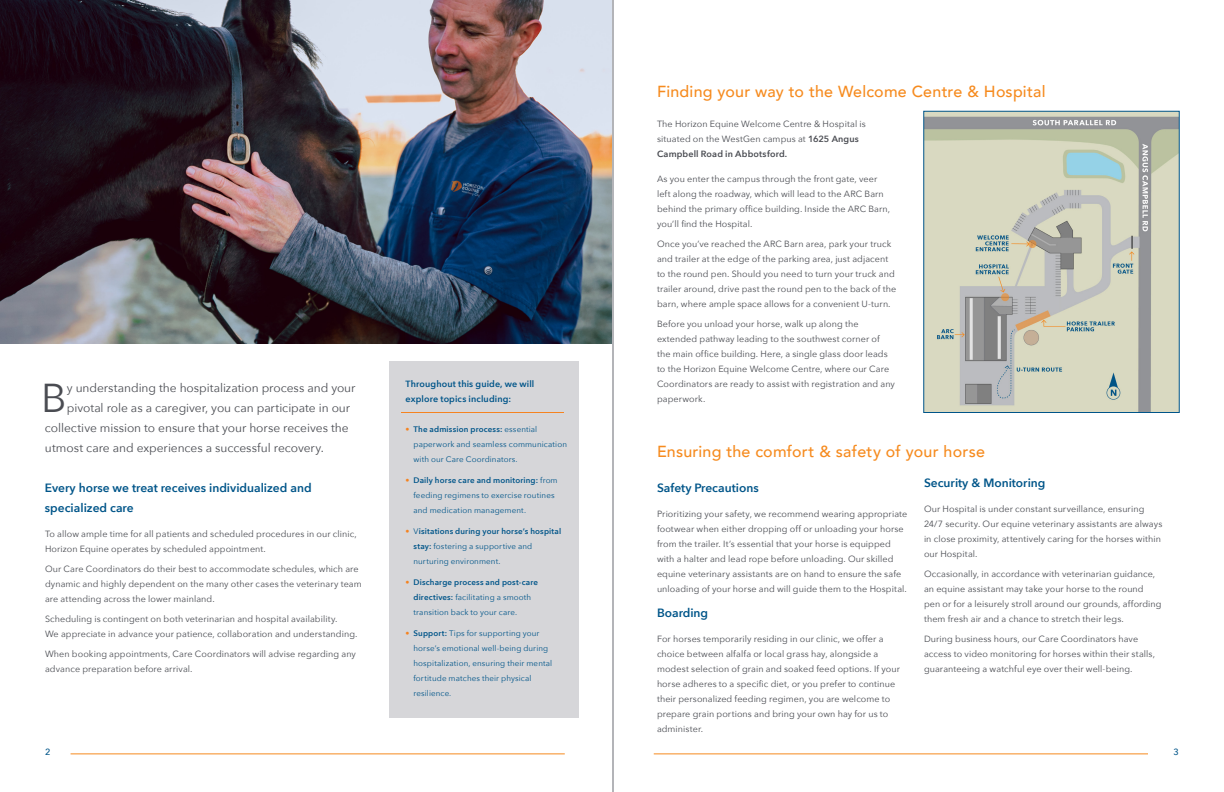
<style>
.page{position:relative;width:1224px;height:792px;background:#fff}
.page>*{position:absolute;margin:0;border:0;box-sizing:border-box;transform-origin:0 0}
.t1{font:40.2px "Avenir Next";color:#4a4c52}
.t2{font:500 16px "Avenir";letter-spacing:.015em;color:#f68b1f}
.t3{font:12px "Avenir Next";letter-spacing:-.005em;color:#4a4c52}
.t4{font:600 12px/20px "Avenir Next";color:#005589}
.t5{font:9px/15px "Avenir Next";letter-spacing:.01em;color:#4a4c52}
.t6{font:600 9px/15px "Avenir Next";letter-spacing:.015em;color:#005589}
.t7{font:500 9px "Avenir Next";color:#005589}
.t8{font:8px/15px "Avenir Next";letter-spacing:.015em;color:#005589}
.s1{font-weight:600;color:#f58320}
.s2{font-weight:600}
</style>
<div class="page">
<hr style="left:654px;top:754px;width:494px;height:1px;background:#f68b1f">
<hr style="left:71px;top:754px;width:494px;height:1px;background:#f68b1f">
<img style="left:0;top:0;width:612px;height:344px">
<svg style="left:923px;top:111px;width:257px;height:302px"></svg>
<div style="left:389px;top:362px;width:190px;height:356px;background:#d6d6d9"></div>
<hr style="left:401px;top:412px;width:163px;height:1px;background:#f58320">
<hr style="left:613px;top:0;width:1px;height:792px;background:#696b73">
<h1 class="t1" style="left:41px;top:364px;width:27px">B</h1>
<h3 class="t3" style="left:67px;top:377px;width:290px">y understanding the hospitalization process and your</h3>
<h3 class="t3" style="left:67px;top:397px;width:285px">pivotal role as a caregiver, you can participate in our</h3>
<h3 class="t3" style="left:45px;top:417px;width:305px">collective mission to ensure that your horse receives the</h3>
<h3 class="t3" style="left:45px;top:437px;width:280px">utmost care and experiences a successful recovery.</h3>
<h3 class="t4" style="left:45px;top:477px;width:268px">Every horse we treat receives individualized and specialized care</h3>
<p class="t5" style="left:45px;top:525px;width:313px">To allow ample time for all patients and scheduled procedures in our clinic,<br>Horizon Equine operates by scheduled appointment.</p>
<p class="t5" style="left:45px;top:560px;width:318px">Our Care Coordinators do their best to accommodate schedules, which are dynamic and highly dependent on the many other cases the veterinary team are attending across the lower mainland.</p>
<p class="t5" style="left:45px;top:610px;width:314px">Scheduling is contingent on both veterinarian and hospital availability.<br>We appreciate in advance your patience, collaboration and understanding.</p>
<p class="t5" style="left:45px;top:645px;width:312px">When booking appointments, Care Coordinators will advise regarding any advance preparation before arrival.</p>
<p class="t6" style="left:406px;top:376px;width:130px">Throughout this guide, we will explore topics including:</p>
<p class="t8" style="left:414px;top:421px;width:155px;text-indent:-8px"><span class="s1">•</span> <span class="s2">The admission process:</span> essential paperwork and seamless communication with our Care Coordinators.</p>
<p class="t8" style="left:414px;top:472px;width:146px;text-indent:-8px"><span class="s1">•</span> <span class="s2">Daily horse care and monitoring:</span> from feeding regimens to exercise routines and medication management.</p>
<p class="t8" style="left:414px;top:523px;width:149px;text-indent:-8px"><span class="s1">•</span> V<span class="s2">isitations during your horse’s hospital stay:</span> fostering a supportive and nurturing environment.</p>
<p class="t8" style="left:414px;top:574px;width:126px;text-indent:-8px"><span class="s1">•</span> <span class="s2">Discharge process and post-care directives:</span> facilitating a smooth transition back to your care.</p>
<p class="t8" style="left:414px;top:625px;width:140px;text-indent:-8px"><span class="s1">•</span> <span class="s2">Support:</span> Tips for supporting your horse’s emotional well-being during hospitalization, ensuring their mental fortitude matches their physical resilience.</p>
<h2 class="t2" style="left:657px;top:77px;width:390px">Finding your way to the Welcome Centre &amp; Hospital</h2>
<p class="t5" style="left:657px;top:115px;width:210px">The Horizon Equine Welcome Centre &amp; Hospital is situated on the WestGen campus at <span class="s2">1625 Angus<br>Campbell Road in Abbotsford.</span></p>
<p class="t5" style="left:657px;top:170px;width:235px">As you enter the campus through the front gate, veer left along the roadway, which will lead to the ARC Barn behind the primary office building. Inside the ARC Barn, you’ll find the Hospital.</p>
<p class="t5" style="left:657px;top:236px;width:241px">Once you’ve reached the ARC Barn area, park your truck and trailer at the edge of the parking area, just adjacent to the round pen. Should you need to turn your truck and trailer around, drive past the round pen to the back of the barn, where ample space allows for a convenient U-turn.</p>
<p class="t5" style="left:657px;top:316px;width:240px">Before you unload your horse, walk up along the extended pathway leading to the southwest corner of the main office building. Here, a single glass door leads to the Horizon Equine Welcome Centre, where our Care Coordinators are ready to assist with registration and any paperwork.</p>
<h2 class="t2" style="left:657px;top:437px;width:329px">Ensuring the comfort &amp; safety of your horse</h2>
<h3 class="t4" style="left:924px;top:472px;width:123px">Security &amp; Monitoring</h3>
<p class="t5" style="left:924px;top:500px;width:240px">Our Hospital is under constant surveillance, ensuring 24/7 security. Our equine veterinary assistants are always in close proximity, attentively caring for the horses within our Hospital.</p>
<p class="t5" style="left:924px;top:565px;width:239px">Occasionally, in accordance with veterinarian guidance, an equine assistant may take your horse to the round pen or for a leisurely stroll around our grounds, affording them fresh air and a chance to stretch their legs.</p>
<p class="t5" style="left:924px;top:630px;width:233px">During business hours, our Care Coordinators have access to video monitoring for horses within their stalls, guaranteeing a watchful eye over their well-being.</p>
<h3 class="t4" style="left:657px;top:477px;width:103px">Safety Precautions</h3>
<p class="t5" style="left:657px;top:505px;width:252px">Prioritizing your safety, we recommend wearing appropriate footwear when either dropping off or unloading your horse from the trailer. It’s essential that your horse is equipped with a halter and lead rope before unloading. Our skilled equine veterinary assistants are on hand to ensure the safe unloading of your horse and will guide them to the Hospital.</p>
<h3 class="t4" style="left:657px;top:602px;width:53px">Boarding</h3>
<p class="t5" style="left:657px;top:630px;width:244px">For horses temporarily residing in our clinic, we offer a choice between alfalfa or local grass hay, alongside a modest selection of grain and soaked feed options. If your horse adheres to a specific diet, or you prefer to continue their personalized feeding regimen, you are welcome to prepare grain portions and bring your own hay for us to administer.</p>
<p class="t7" style="left:45px;top:744px;width:7px">2</p>
<p class="t7" style="left:1173px;top:744px;width:7px">3</p>
</div>
